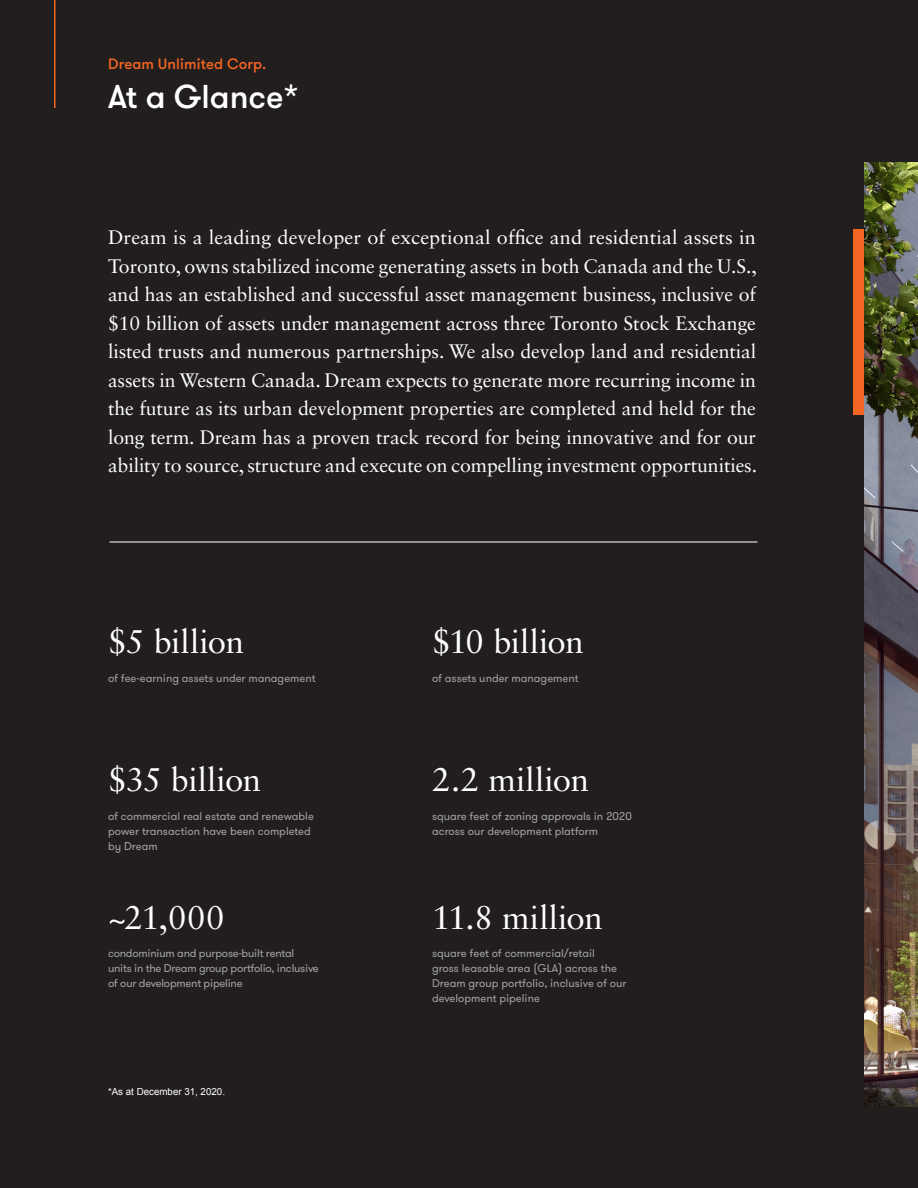
<style>
.page{position:relative;width:918px;height:1188px;background:#221e1e}
.page>*{position:absolute;margin:0;border:0;box-sizing:border-box;transform-origin:0 0}
.t1{font:33px "Sabon LT Std";letter-spacing:.005em;color:#fff}
.t2{font:33px "Sabon LT Std";letter-spacing:-.015em;color:#fff}
.t3{font:500 33px "GT Walsheim";color:#fff}
.t4{font:19.5px/28.5px "Sabon LT Std";letter-spacing:-.005em;color:#fff;text-align:justify}
.t5{font:500 15px "GT Walsheim";letter-spacing:.005em;color:#f26522}
.t6{font:11.25px/15px "GT Walsheim";color:#a2a4a7}
.t7{font:11.25px/15px "GT Walsheim";letter-spacing:-.02em;color:#a2a4a7}
.t8{font:9.75px "Arial";color:#fff}
</style>
<div class="page">
<img style="left:864px;top:162px;width:54px;height:945px">
<hr style="left:54px;top:0;width:2px;height:108px;background:#f26522">
<hr style="left:110px;top:542px;width:648px;height:1px;background:#fff">
<div style="left:853px;top:230px;width:11px;height:185px;background:#f26522"></div>
<p class="t5" style="left:108px;top:54px;width:160px">Dream Unlimited Corp.</p>
<h1 class="t3" style="left:108px;top:75px;width:192px">At a Glance*</h1>
<p class="t4" style="left:108px;top:223px;width:651px">Dream is a leading developer of exceptional office and residential assets in Toronto, owns stabilized income generating assets in both Canada and the U.S., and has an established and successful asset management business, inclusive of $10 billion of assets under management across three Toronto Stock Exchange listed trusts and numerous partnerships. We also develop land and residential assets in Western Canada. Dream expects to generate more recurring income in the future as its urban development properties are completed and held for the long term. Dream has a proven track record for being innovative and for our ability to source, structure and execute on compelling investment opportunities.</p>
<h1 class="t1" style="left:108px;top:622px;width:138px">$5 billion</h1>
<p class="t6" style="left:108px;top:671px;width:209px">of fee-earning assets under management</p>
<h1 class="t2" style="left:108px;top:760px;width:155px">$35 billion</h1>
<p class="t6" style="left:108px;top:808px;width:207px">of commercial real estate and renewable power transaction have been completed by Dream</p>
<h1 class="t1" style="left:108px;top:898px;width:118px">~21,000</h1>
<p class="t7" style="left:108px;top:946px;width:212px">condominium and purpose-built rental units in the Dream group portfolio, inclusive of our development pipeline</p>
<p class="t8" style="left:108px;top:1085px;width:119px">*As at December 31, 2020.</p>
<h1 class="t2" style="left:432px;top:622px;width:153px">$10 billion</h1>
<p class="t6" style="left:432px;top:671px;width:148px">of assets under management</p>
<h1 class="t1" style="left:432px;top:760px;width:159px">2.2 million</h1>
<p class="t6" style="left:432px;top:808px;width:201px">square feet of zoning approvals in 2020 across our development platform</p>
<h1 class="t1" style="left:432px;top:898px;width:172px">11.8 million</h1>
<p class="t6" style="left:432px;top:946px;width:196px">square feet of commercial/retail<br>gross leasable area (GLA) across the Dream group portfolio, inclusive of our development pipeline</p>
</div>
